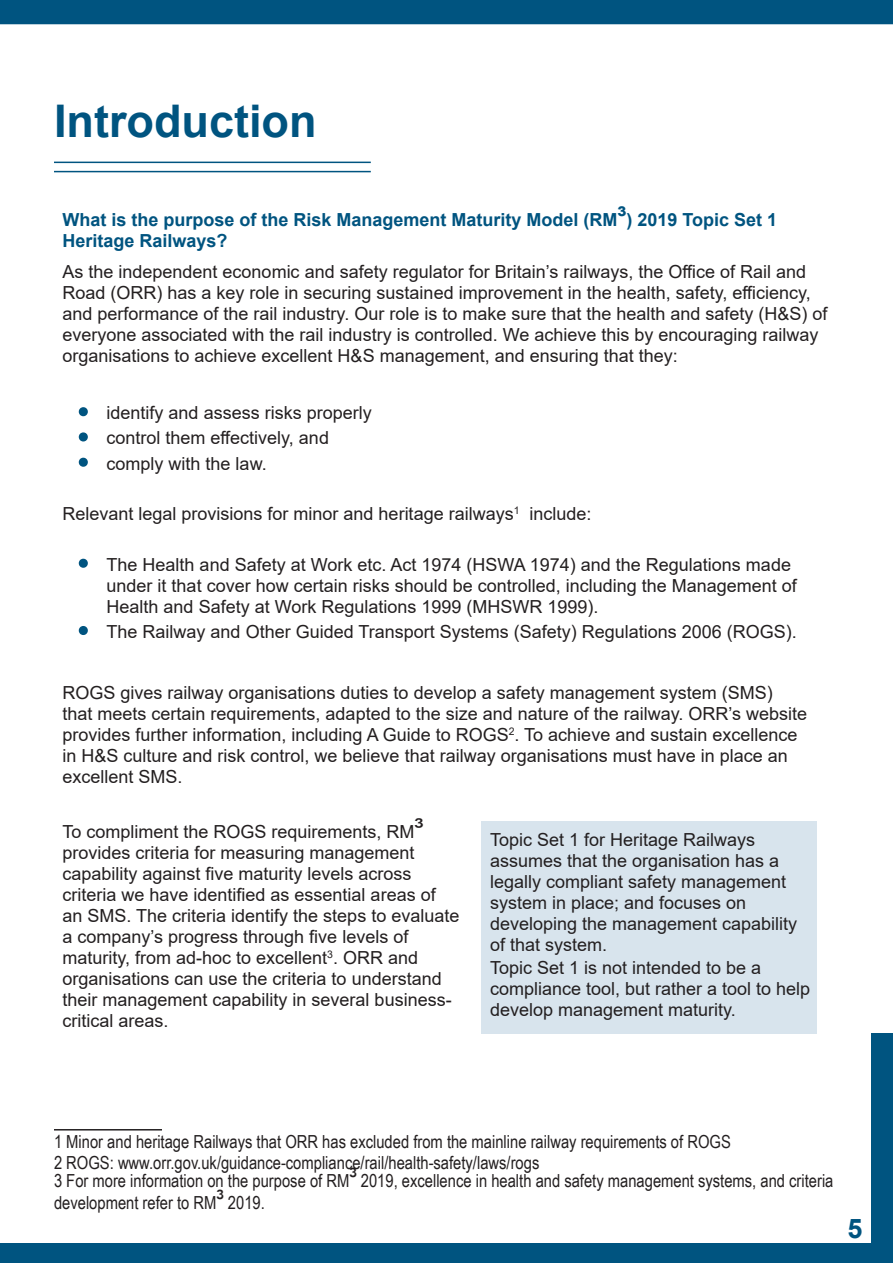
<style>
.page{position:relative;width:893px;height:1263px;background:#fff}
.page>*{position:absolute;margin:0;border:0;box-sizing:border-box;transform-origin:0 0}
.Criteria_paragraph_A{font:700 45px "Arial";color:#005480}
.t1{font:700 27px "Arial";color:#005480}
.Criteria_paragraph_A-2{font:18px/21px "Arial";color:#231f20}
.t2{font:18px/21.6px "Arial Narrow";color:#231f20}
.Criteria_paragraph_S{font:18px/21px "Arial";color:#231f20}
.Criteria_paragraph_A-3{font:700 18px/21px "Arial";color:#005480}
.s1{font-size:27px}
.s2{font-weight:700;font-size:21px;color:#005480}
</style>
<div class="page">
<div style="left:0;top:1244px;width:893px;height:19px;background:#005480"></div>
<div style="left:872px;top:1033px;width:21px;height:213px;background:#005480"></div>
<div style="left:0;top:0;width:893px;height:24px;background:#005480"></div>
<hr style="left:54px;top:1129px;width:108px;height:1px;background:#231f20">
<hr style="left:54px;top:162px;width:317px;height:1px;background:#005480">
<hr style="left:54px;top:171px;width:317px;height:1px;background:#005480">
<div style="left:482px;top:821px;width:335px;height:212px;background:#d8e4ed"></div>
<p class="Criteria_paragraph_A" style="left:54px;top:90px;width:264px">Introduction</p>
<p class="Criteria_paragraph_A-3" style="left:63px;top:209px;width:716px">What is the purpose of the Risk Management Maturity Model (RM<span class="s1">³</span>) 2019 Topic Set 1<br>Heritage Railways?</p>
<p class="Criteria_paragraph_A-2" style="left:63px;top:261px;width:767px">As the independent economic and safety regulator for Britain’s railways, the Office of Rail and Road (ORR) has a key role in securing sustained improvement in the health, safety, efficiency, and performance of the rail industry. Our role is to make sure that the health and safety (H&amp;S) of everyone associated with the rail industry is controlled. We achieve this by encouraging railway organisations to achieve excellent H&amp;S management, and ensuring that they:</p>
<p class="Criteria_paragraph_A-2" style="left:80px;top:402px;width:294px"><span class="s2">•</span> identify and assess risks properly</p>
<p class="Criteria_paragraph_A-2" style="left:80px;top:427px;width:251px"><span class="s2">•</span> control them effectively, and</p>
<p class="Criteria_paragraph_A-2" style="left:80px;top:453px;width:189px"><span class="s2">•</span> comply with the law.</p>
<p class="Criteria_paragraph_A-2" style="left:63px;top:503px;width:531px">Relevant legal provisions for minor and heritage railways<sup>1</sup> include:</p>
<p class="Criteria_paragraph_A-2" style="left:107px;top:554px;width:692px;text-indent:-27px"><span class="s2">•</span> The Health and Safety at Work etc. Act 1974 (HSWA 1974) and the Regulations made under it that cover how certain risks should be controlled, including the Management of<br>Health and Safety at Work Regulations 1999 (MHSWR 1999).</p>
<p class="Criteria_paragraph_A-2" style="left:80px;top:621px;width:719px"><span class="s2">•</span> The Railway and Other Guided Transport Systems (Safety) Regulations 2006 (ROGS).</p>
<p class="Criteria_paragraph_A-2" style="left:63px;top:682px;width:746px">ROGS gives railway organisations duties to develop a safety management system (SMS) that meets certain requirements, adapted to the size and nature of the railway. ORR’s website provides further information, including A Guide to ROGS<sup>2</sup>. To achieve and sustain excellence in H&amp;S culture and risk control, we believe that railway organisations must have in place an excellent SMS.</p>
<p class="Criteria_paragraph_A-2" style="left:63px;top:821px;width:398px">To compliment the ROGS requirements, RM<span class="s1">³ </span>provides criteria for measuring management capability against five maturity levels across criteria we have identified as essential areas of an SMS. The criteria identify the steps to evaluate a company’s progress through five levels of maturity, from ad-hoc to excellent<sup>3</sup>. ORR and organisations can use the criteria to understand their management capability in several business&shy;critical areas.</p>
<p class="Criteria_paragraph_S" style="left:490px;top:829px;width:309px">Topic Set 1 for Heritage Railways assumes that the organisation has a legally compliant safety management system in place; and focuses on developing the management capability of that system.</p>
<p class="Criteria_paragraph_S" style="left:490px;top:957px;width:322px">Topic Set 1 is not intended to be a compliance tool, but rather a tool to help develop management maturity.</p>
<p class="t2" style="left:54px;top:1130px;width:678px">1 Minor and heritage Railways that ORR has excluded from the mainline railway requirements of ROGS</p>
<p class="t2" style="left:54px;top:1151px;width:487px">2 ROGS: www.orr.gov.uk/guidance-compliance/rail/health-safety/laws/rogs</p>
<p class="t2" style="left:54px;top:1169px;width:781px">3 For more information on the purpose of RM<span class="s1">³</span> 2019, excellence in health and safety management systems, and criteria development refer to RM<span class="s1">³</span> 2019.</p>
<p class="t1" style="left:847px;top:1209px;width:17px">5</p>
</div>
